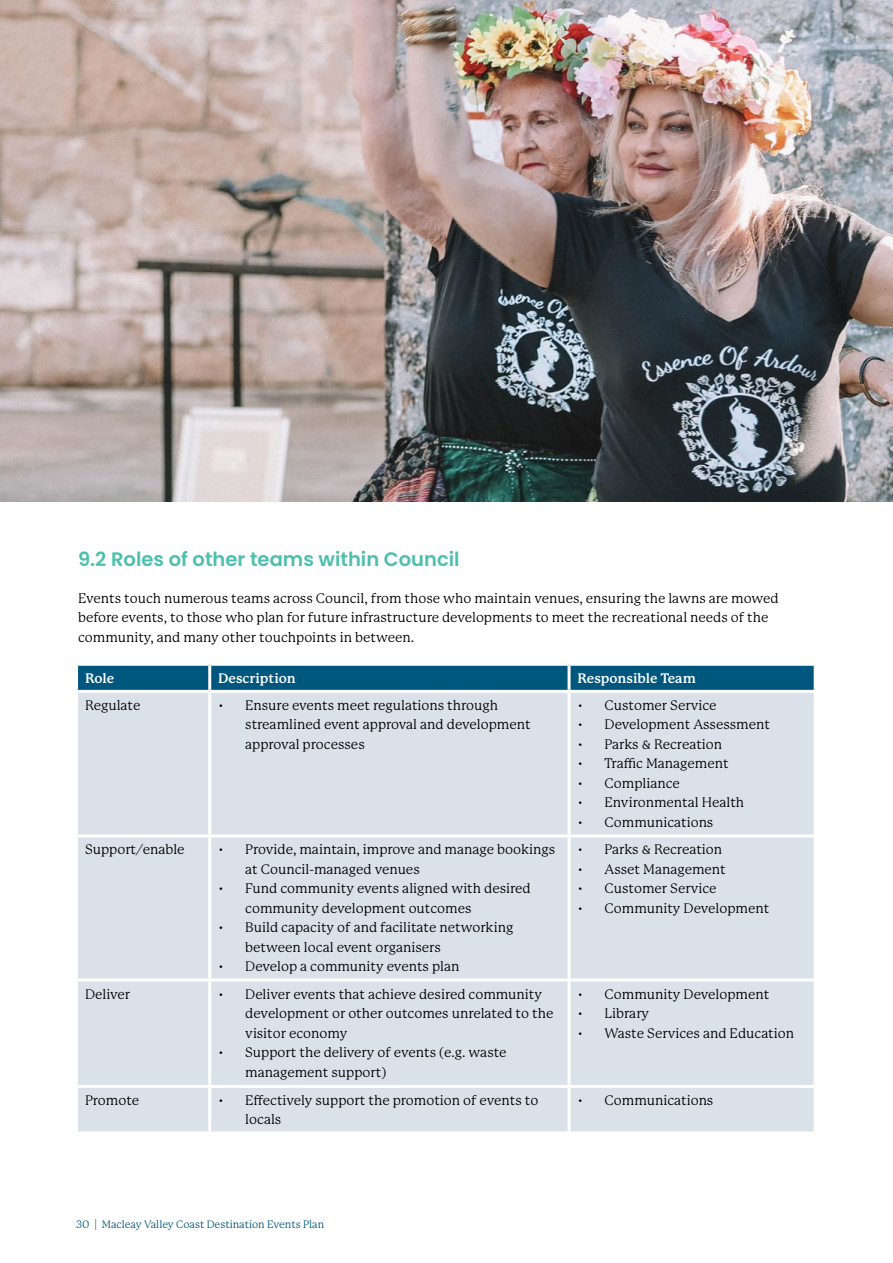
<style>
.page{position:relative;width:893px;height:1263px;background:#fff}
.page>*{position:absolute;margin:0;border:0;box-sizing:border-box;transform-origin:0 0}
.t1{font:600 19.5px "Poppins";color:#4dc0ac}
.t2{font:13.5px/19.5px "P22 Mackinac Pro";color:#000}
.t3{font:700 13.5px "P22 Mackinac Pro";color:#fff}
.t4{font:10.5px "P22 Mackinac Pro";color:#00577d}
</style>
<div class="page">
<div style="left:78px;top:666px;width:736px;height:24px;background:#00577d"></div>
<div style="left:78px;top:693px;width:736px;height:438px;background:#dbe1e9"></div>
<hr style="left:208px;top:666px;width:3px;height:24px;background:#fff">
<hr style="left:568px;top:666px;width:3px;height:24px;background:#fff">
<hr style="left:208px;top:693px;width:3px;height:141px;background:#fff">
<hr style="left:568px;top:693px;width:3px;height:141px;background:#fff">
<hr style="left:75px;top:834px;width:135px;height:3px;background:#fff">
<hr style="left:210px;top:834px;width:359px;height:3px;background:#fff">
<hr style="left:208px;top:837px;width:3px;height:141px;background:#fff">
<hr style="left:569px;top:834px;width:248px;height:3px;background:#fff">
<hr style="left:568px;top:837px;width:3px;height:141px;background:#fff">
<hr style="left:75px;top:978px;width:135px;height:3px;background:#fff">
<hr style="left:210px;top:978px;width:359px;height:3px;background:#fff">
<hr style="left:208px;top:981px;width:3px;height:104px;background:#fff">
<hr style="left:569px;top:978px;width:248px;height:3px;background:#fff">
<hr style="left:568px;top:981px;width:3px;height:104px;background:#fff">
<hr style="left:75px;top:1085px;width:135px;height:3px;background:#fff">
<hr style="left:210px;top:1085px;width:359px;height:3px;background:#fff">
<hr style="left:208px;top:1088px;width:3px;height:43px;background:#fff">
<hr style="left:569px;top:1085px;width:248px;height:3px;background:#fff">
<hr style="left:568px;top:1088px;width:3px;height:43px;background:#fff">
<img style="left:0;top:0;width:893px;height:502px">
<h1 class="t1" style="left:78px;top:548px;width:383px">9.2 Roles of other teams within Council</h1>
<p class="t2" style="left:78px;top:588px;width:702px">Events touch numerous teams across Council, from those who maintain venues, ensuring the lawns are mowed before events, to those who plan for future infrastructure developments to meet the recreational needs of the community, and many other touchpoints in between.</p>
<p class="t3" style="left:85px;top:670px;width:31px">Role</p>
<p class="t3" style="left:218px;top:670px;width:79px">Description</p>
<p class="t3" style="left:578px;top:670px;width:120px">Responsible Team</p>
<p class="t2" style="left:85px;top:696px;width:57px">Regulate</p>
<p class="t2" style="left:245px;top:696px;width:287px;text-indent:-27px">• Ensure events meet regulations through streamlined event approval and development approval processes</p>
<p class="t2" style="left:578px;top:696px;width:140px">• Customer Service</p>
<p class="t2" style="left:578px;top:715px;width:194px">• Development Assessment</p>
<p class="t2" style="left:578px;top:735px;width:146px">• Parks &amp; Recreation</p>
<p class="t2" style="left:578px;top:754px;width:153px">• Traffic Management</p>
<p class="t2" style="left:578px;top:774px;width:104px">• Compliance</p>
<p class="t2" style="left:578px;top:793px;width:168px">• Environmental Health</p>
<p class="t2" style="left:578px;top:813px;width:137px">• Communications</p>
<p class="t2" style="left:85px;top:840px;width:101px">Support/enable</p>
<p class="t2" style="left:245px;top:840px;width:311px;text-indent:-27px">• Provide, maintain, improve and manage bookings at Council-managed venues</p>
<p class="t2" style="left:245px;top:879px;width:287px;text-indent:-27px">• Fund community events aligned with desired community development outcomes</p>
<p class="t2" style="left:245px;top:918px;width:270px;text-indent:-27px">• Build capacity of and facilitate networking between local event organisers</p>
<p class="t2" style="left:218px;top:957px;width:243px">• Develop a community events plan</p>
<p class="t2" style="left:85px;top:984px;width:47px">Deliver</p>
<p class="t2" style="left:245px;top:984px;width:310px;text-indent:-27px">• Deliver events that achieve desired community development or other outcomes unrelated to the visitor economy</p>
<p class="t2" style="left:245px;top:1043px;width:263px;text-indent:-27px">• Support the delivery of events (e.g. waste management support)</p>
<p class="t2" style="left:578px;top:840px;width:146px">• Parks &amp; Recreation</p>
<p class="t2" style="left:578px;top:860px;width:150px">• Asset Management</p>
<p class="t2" style="left:578px;top:879px;width:140px">• Customer Service</p>
<p class="t2" style="left:578px;top:899px;width:193px">• Community Development</p>
<p class="t2" style="left:578px;top:984px;width:193px">• Community Development</p>
<p class="t2" style="left:578px;top:1004px;width:73px">• Library</p>
<p class="t2" style="left:578px;top:1023px;width:218px">• Waste Services and Education</p>
<p class="t2" style="left:85px;top:1090px;width:56px">Promote</p>
<p class="t2" style="left:245px;top:1090px;width:295px;text-indent:-27px">• Effectively support the promotion of events to locals</p>
<p class="t2" style="left:578px;top:1090px;width:137px">• Communications</p>
<p class="t4" style="left:76px;top:1219px;width:250px">30 | Macleay Valley Coast Destination Events Plan</p>
</div>
